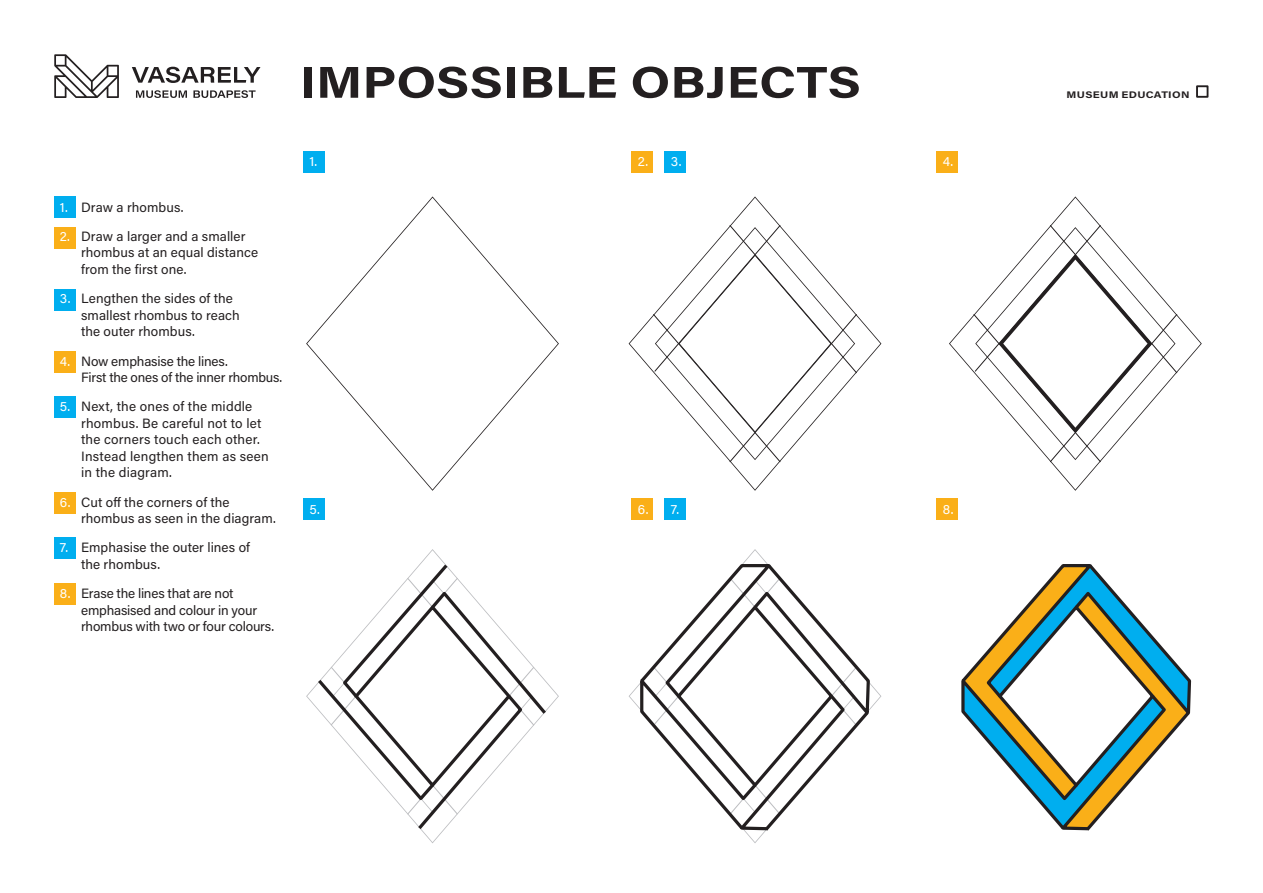
<style>
.page{position:relative;width:1263px;height:893px;background:#fff}
.page>*{position:absolute;margin:0;border:0;box-sizing:border-box;transform-origin:0 0}
.t1{font:700 44.7px "Acumin Pro";letter-spacing:-.005em;color:#231f20;scale:1.18 1}
.t2{font:13.5px/16.5px "Acumin Pro";letter-spacing:.005em;color:#231f20}
.t3{font:13.5px/16.5px "Acumin Pro";letter-spacing:-.015em;color:#231f20}
.t4{font:13.5px "Acumin Pro";color:#fff}
.t5{font:700 9.6px "Acumin Pro";letter-spacing:.025em;color:#231f20;scale:1.18 1}
.s1{color:#fff}
</style>
<div class="page">
<div style="left:54px;top:538px;width:21px;height:21px;background:#00aeef"></div>
<svg style="left:306px;top:196px;width:253px;height:295px"></svg>
<svg style="left:629px;top:196px;width:252px;height:295px"></svg>
<svg style="left:652px;top:224px;width:205px;height:239px"></svg>
<svg style="left:949px;top:196px;width:253px;height:295px"></svg>
<svg style="left:973px;top:224px;width:205px;height:239px"></svg>
<svg style="left:315px;top:561px;width:234px;height:272px"></svg>
<svg style="left:637px;top:561px;width:235px;height:273px"></svg>
<svg style="left:961px;top:564px;width:231px;height:267px"></svg>
<div style="left:54px;top:492px;width:21px;height:21px;background:#faaf18"></div>
<div style="left:54px;top:583px;width:21px;height:22px;background:#faaf18"></div>
<div style="left:54px;top:290px;width:21px;height:21px;background:#00aeef"></div>
<div style="left:54px;top:351px;width:21px;height:21px;background:#faaf18"></div>
<div style="left:54px;top:396px;width:21px;height:22px;background:#00aeef"></div>
<div style="left:54px;top:227px;width:21px;height:21px;background:#faaf18"></div>
<div style="left:54px;top:197px;width:21px;height:21px;background:#00aeef"></div>
<div style="left:303px;top:151px;width:21px;height:21px;background:#00aeef"></div>
<div style="left:303px;top:499px;width:21px;height:21px;background:#00aeef"></div>
<div style="left:631px;top:499px;width:22px;height:21px;background:#faaf18"></div>
<div style="left:936px;top:499px;width:22px;height:21px;background:#faaf18"></div>
<div style="left:664px;top:499px;width:22px;height:21px;background:#00aeef"></div>
<div style="left:631px;top:151px;width:22px;height:21px;background:#faaf18"></div>
<div style="left:664px;top:151px;width:22px;height:21px;background:#00aeef"></div>
<div style="left:936px;top:151px;width:22px;height:21px;background:#faaf18"></div>
<div style="left:1196px;top:85px;width:12px;height:13px;border:2px solid #231f20"></div>
<svg style="left:54px;top:54px;width:65px;height:44px"></svg>
<svg style="left:132px;top:67px;width:128px;height:16px"></svg>
<svg style="left:136px;top:90px;width:51px;height:8px"></svg>
<svg style="left:193px;top:90px;width:63px;height:8px"></svg>
<h1 class="t1" style="left:300px;top:51px;width:477px">IMPOSSIBLE OBJECTS</h1>
<p class="t2" style="left:60px;top:198px;width:125px"><span class="s1">1.</span> Draw a rhombus.</p>
<p class="t2" style="left:81px;top:227px;width:179px;text-indent:-21px"><span class="s1">2.</span> Draw a larger and a smaller rhombus at an equal distance from the first one.</p>
<p class="t2" style="left:81px;top:290px;width:160px;text-indent:-21px"><span class="s1">3.</span> Lengthen the sides of the smallest rhombus to reach the outer rhombus.</p>
<p class="t3" style="left:81px;top:352px;width:203px;text-indent:-21px"><span class="s1">4.</span> Now emphasise the lines.<br>First the ones of the inner rhombus.</p>
<p class="t2" style="left:81px;top:398px;width:189px;text-indent:-21px"><span class="s1">5.</span> Next, the ones of the middle rhombus. Be careful not to let the corners touch each other.<br>Instead lengthen them as seen in the diagram.</p>
<p class="t2" style="left:81px;top:493px;width:196px;text-indent:-21px"><span class="s1">6.</span> Cut off the corners of the rhombus as seen in the diagram.</p>
<p class="t2" style="left:81px;top:539px;width:170px;text-indent:-21px"><span class="s1">7.</span> Emphasise the outer lines of the rhombus.</p>
<p class="t3" style="left:81px;top:584px;width:195px;text-indent:-21px"><span class="s1">8.</span> Erase the lines that are not emphasised and colour in your rhombus with two or four colours.</p>
<p class="t4" style="left:309px;top:152px;width:9px">1.</p>
<p class="t4" style="left:638px;top:152px;width:45px">2. 3.</p>
<p class="t4" style="left:943px;top:152px;width:12px">4.</p>
<p class="t4" style="left:309px;top:500px;width:12px">5.</p>
<p class="t4" style="left:638px;top:500px;width:43px">6. 7.</p>
<p class="t4" style="left:943px;top:500px;width:12px">8.</p>
<p class="t5" style="left:1066px;top:88px;width:106px">MUSEUM EDUCATION</p>
</div>
